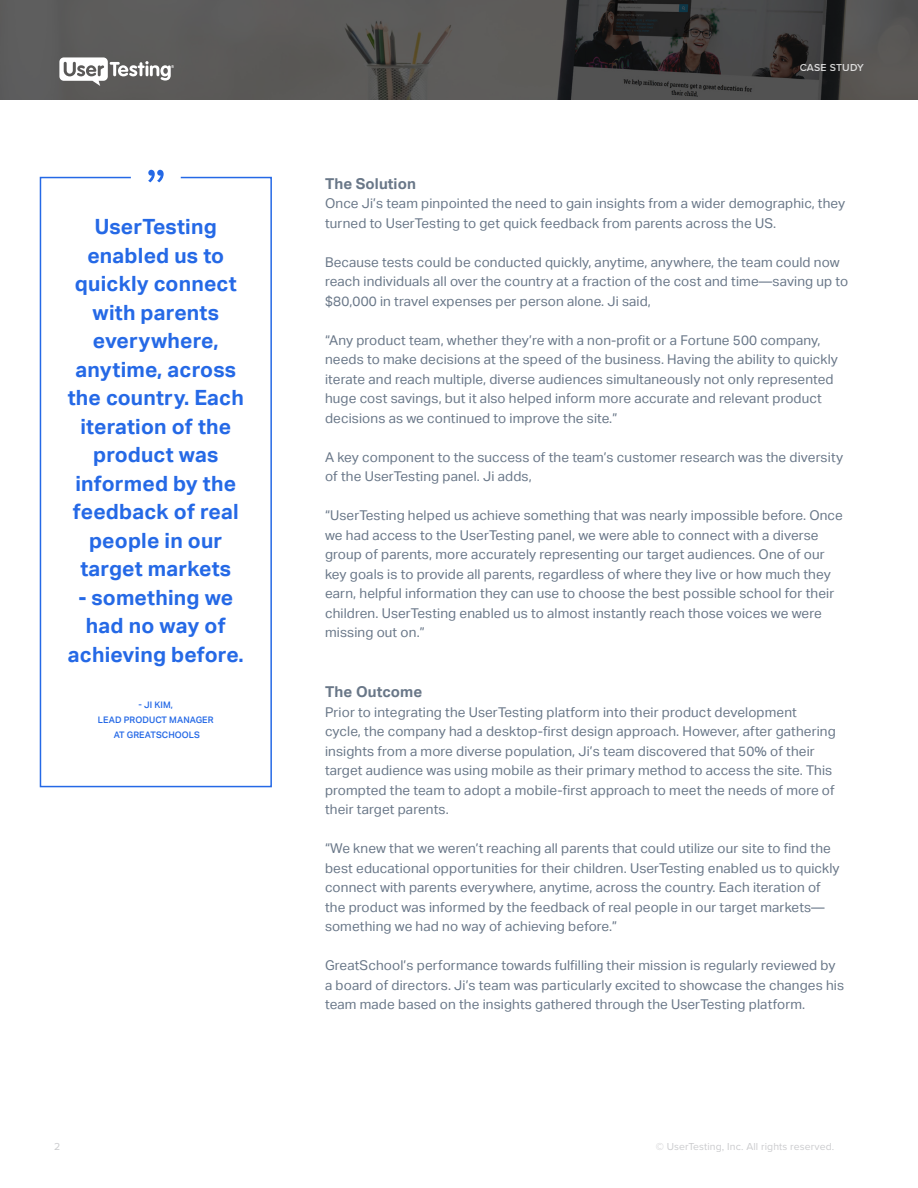
<style>
.page{position:relative;width:918px;height:1188px;background:#fff}
.page>*{position:absolute;margin:0;border:0;box-sizing:border-box;transform-origin:0 0}
.Intro_text_gray{font:55.5px "Proxima Nova";color:#2569e6}
.Body_Text{font:700 21px/28.5px "Aktiv Grotesk";letter-spacing:.01em;color:#2569e6;text-align:center}
.Body_Text-2{font:700 15px "Aktiv Grotesk";letter-spacing:.005em;color:#697788}
.Tab{font:700 15px "Aktiv Grotesk";letter-spacing:.01em;color:#697788}
.Tab-2{font:13.5px/19.5px "Aktiv Grotesk";letter-spacing:.01em;color:#697788}
.t1{font:10.5px "Proxima Nova";letter-spacing:.01em;color:#a8a9ad}
.t2{font:600 10.5px "Proxima Nova";letter-spacing:.015em;color:#fff}
.Body_Text-3{font:500 9px "Aktiv Grotesk";letter-spacing:.01em;color:#2569e6}
</style>
<div class="page">
<svg style="left:0;top:0;width:918px;height:100px;background:#4f4e4d"></svg>
<svg style="left:59px;top:57px;width:115px;height:29px"></svg>
<div style="left:40px;top:177px;width:232px;height:610px;border:2px solid #2569e6"></div>
<div style="left:132px;top:163px;width:48px;height:46px;background:#fff"></div>
<p class="Intro_text_gray" style="left:145px;top:147px;width:23px">”</p>
<p class="Body_Text" style="left:68px;top:213px;width:178px">UserTesting enabled us to quickly connect with parents everywhere, anytime, across the country. Each iteration of the product was informed by the feedback of real people in our target markets</p>
<p class="Body_Text" style="left:68px;top:583px;width:177px">- something we had no way of achieving before.</p>
<p class="Body_Text-3" style="left:139px;top:700px;width:36px">- JI KIM,</p>
<p class="Body_Text-3" style="left:98px;top:715px;width:117px">LEAD PRODUCT MANAGER</p>
<p class="Body_Text-3" style="left:114px;top:730px;width:88px">AT GREATSCHOOLS</p>
<p class="t2" style="left:800px;top:59px;width:66px">CASE STUDY</p>
<p class="Body_Text-2" style="left:325px;top:175px;width:92px">The Solution</p>
<p class="Tab-2" style="left:325px;top:194px;width:522px">Once Ji’s team pinpointed the need to gain insights from a wider demographic, they turned to UserTesting to get quick feedback from parents across the US.</p>
<p class="Tab-2" style="left:325px;top:252px;width:525px">Because tests could be conducted quickly, anytime, anywhere, the team could now reach individuals all over the country at a fraction of the cost and time—saving up to $80,000 in travel expenses per person alone. Ji said,</p>
<p class="Tab-2" style="left:325px;top:330px;width:514px">“Any product team, whether they’re with a non-profit or a Fortune 500 company, needs to make decisions at the speed of the business. Having the ability to quickly iterate and reach multiple, diverse audiences simultaneously not only represented huge cost savings, but it also helped inform more accurate and relevant product decisions as we continued to improve the site.”</p>
<p class="Tab-2" style="left:325px;top:447px;width:520px">A key component to the success of the team’s customer research was the diversity of the UserTesting panel. Ji adds,</p>
<p class="Tab-2" style="left:325px;top:506px;width:519px">“UserTesting helped us achieve something that was nearly impossible before. Once we had access to the UserTesting panel, we were able to connect with a diverse group of parents, more accurately representing our target audiences. One of our key goals is to provide all parents, regardless of where they live or how much they earn, helpful information they can use to choose the best possible school for their children. UserTesting enabled us to almost instantly reach those voices we were missing out on.”</p>
<p class="Tab" style="left:325px;top:683px;width:99px">The Outcome</p>
<p class="Tab-2" style="left:325px;top:702px;width:512px">Prior to integrating the UserTesting platform into their product development cycle, the company had a desktop-first design approach. However, after gathering insights from a more diverse population, Ji’s team discovered that 50% of their target audience was using mobile as their primary method to access the site. This prompted the team to adopt a mobile-first approach to meet the needs of more of their target parents.</p>
<p class="Tab-2" style="left:325px;top:839px;width:516px">“We knew that we weren’t reaching all parents that could utilize our site to find the best educational opportunities for their children. UserTesting enabled us to quickly connect with parents everywhere, anytime, across the country. Each iteration of the product was informed by the feedback of real people in our target markets— something we had no way of achieving before.”</p>
<p class="Tab-2" style="left:325px;top:956px;width:521px">GreatSchool’s performance towards fulfilling their mission is regularly reviewed by a board of directors. Ji’s team was particularly excited to showcase the changes his team made based on the insights gathered through the UserTesting platform.</p>
<p class="t1" style="left:54px;top:1138px;width:8px">2</p>
<p class="t1" style="left:656px;top:1138px;width:180px">© UserTesting, Inc. All rights reserved.</p>
</div>
